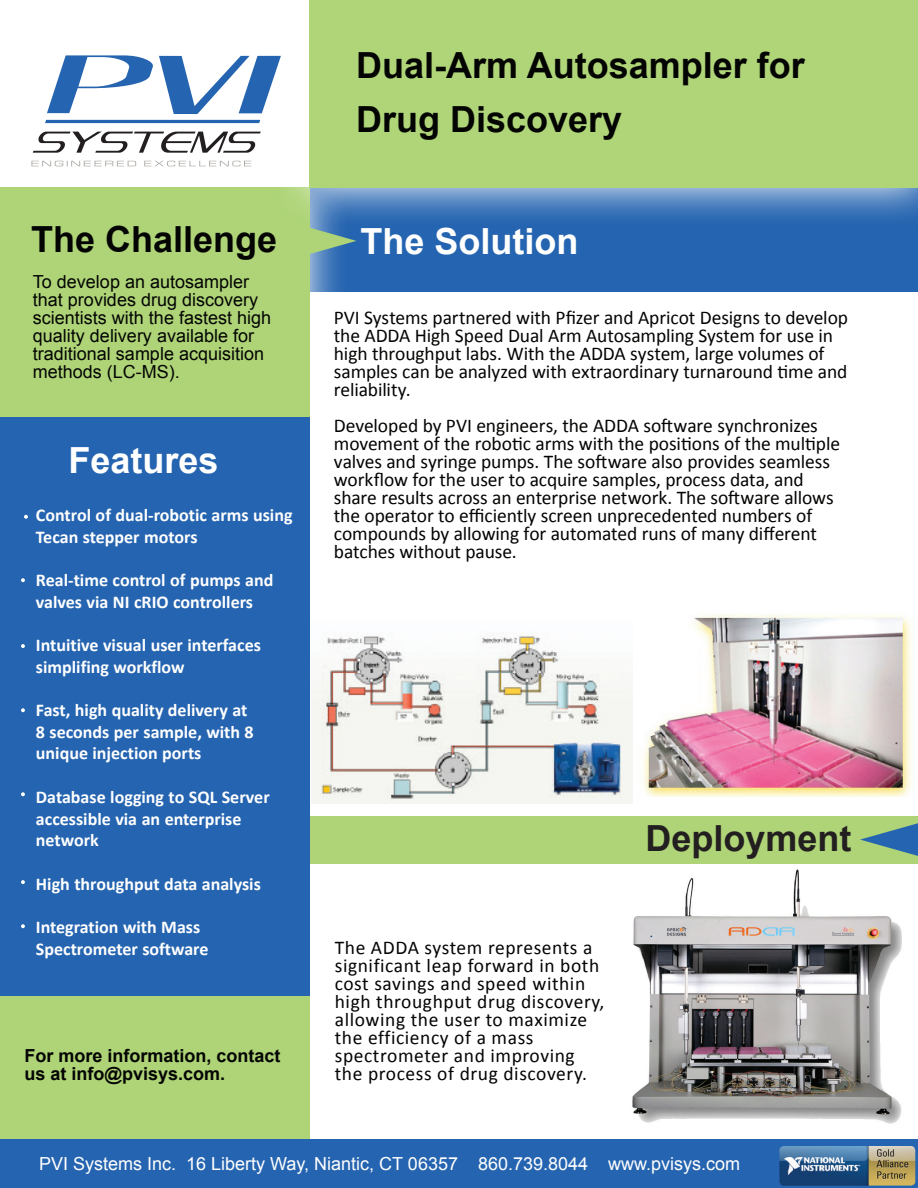
<style>
.page{position:relative;width:918px;height:1188px;background:#fff}
.page>*{position:absolute;margin:0;border:0;box-sizing:border-box;transform-origin:0 0}
.t1{font:700 36px/54px "Arial";color:#040503}
.t2{font:700 36px "Arial";color:#fff}
.t3{font:700 36px "Arial";color:#231f20}
.t4{font:19.5px/18px "Calibri";letter-spacing:-.005em;color:#040503}
.t5{font:19.5px/18px "Calibri";letter-spacing:.03em;color:#040503}
.t6{font:700 18px/21.8px "Calibri";color:#fff}
.t7{font:18px/18px "Arial";color:#040503}
.t8{font:18px "Arial";color:#fff}
.t9{font:700 18px/18px "Arial";color:#040503}
</style>
<div class="page">
<div style="left:307px;top:816px;width:611px;height:48px;background:#aed477"></div>
<div style="left:0;top:995px;width:309px;height:145px;background:#aed477"></div>
<div style="left:0;top:1140px;width:918px;height:48px;background:#2564b0"></div>
<div style="left:309px;top:188px;width:609px;height:104px;background:#2564b0"></div>
<div style="left:0;top:148px;width:349px;height:309px;background:#fff"></div>
<div style="left:0;top:188px;width:309px;height:229px;background:#aed477"></div>
<svg style="left:309px;top:228px;width:47px;height:32px;background:#6a9b9b"></svg>
<svg style="left:270px;top:187px;width:648px;height:41px"></svg>
<div style="left:309px;top:0;width:609px;height:188px;background:#afd578"></div>
<svg style="left:47px;top:55px;width:234px;height:59px"></svg>
<svg style="left:45px;top:120px;width:215px;height:3px"></svg>
<svg style="left:33px;top:132px;width:228px;height:21px"></svg>
<svg style="left:31px;top:161px;width:105px;height:5px"></svg>
<svg style="left:144px;top:161px;width:107px;height:5px"></svg>
<img style="left:779px;top:1146px;width:136px;height:40px">
<div style="left:0;top:417px;width:309px;height:578px;background:#2564b0"></div>
<svg style="left:24px;top:515px;width:4px;height:4px"></svg>
<svg style="left:21px;top:578px;width:4px;height:4px"></svg>
<svg style="left:21px;top:880px;width:4px;height:4px"></svg>
<svg style="left:21px;top:708px;width:4px;height:4px"></svg>
<svg style="left:21px;top:792px;width:4px;height:4px"></svg>
<svg style="left:21px;top:924px;width:4px;height:4px"></svg>
<svg style="left:21px;top:644px;width:4px;height:4px"></svg>
<svg style="left:860px;top:823px;width:58px;height:33px"></svg>
<img style="left:632px;top:869px;width:270px;height:255px">
<img style="left:632px;top:614px;width:280px;height:182px">
<img style="left:311px;top:632px;width:321px;height:172px">
<h1 class="t1" style="left:356px;top:40px;width:450px">Dual-Arm Autosampler for<br>Drug Discovery</h1>
<h1 class="t1" style="left:31px;top:214px;width:248px">The Challenge</h1>
<h1 class="t2" style="left:361px;top:217px;width:220px">The Solution</h1>
<p class="t7" style="left:33px;top:273px;width:240px">To develop an autosampler that provides drug discovery scientists with the fastest high quality delivery available for traditional sample acquisition methods (LC-MS).</p>
<h1 class="t2" style="left:68px;top:436px;width:152px">Features</h1>
<p class="t6" style="left:36px;top:504px;width:258px">Control of dual-robotic arms using<br>Tecan stepper motors</p>
<p class="t6" style="left:36px;top:569px;width:239px">Real-time control of pumps and valves via NI cRIO controllers</p>
<p class="t6" style="left:36px;top:634px;width:226px">Intuitive visual user interfaces simplifing workflow</p>
<p class="t6" style="left:36px;top:699px;width:219px">Fast, high quality delivery at<br>8 seconds per sample, with 8 unique injection ports</p>
<p class="t6" style="left:36px;top:786px;width:235px">Database logging to SQL Server accessible via an enterprise network</p>
<p class="t6" style="left:36px;top:873px;width:226px">High throughput data analysis</p>
<p class="t6" style="left:36px;top:916px;width:174px">Integration with Mass<br>Spectrometer software</p>
<p class="t9" style="left:25px;top:1047px;width:258px">For more information, contact us at info@pvisys.com.</p>
<p class="t4" style="left:334px;top:309px;width:516px">PVI Systems partnered with Pfizer and Apricot Designs to develop the ADDA High Speed Dual Arm Autosampling System for use in high throughput labs. With the ADDA system, large volumes of samples can be analyzed with extraordinary turnaround time and reliability.</p>
<p class="t4" style="left:334px;top:417px;width:508px">Developed by PVI engineers, the ADDA software synchronizes movement of the robotic arms with the positions of the multiple valves and syringe pumps. The software also provides seamless workflow for the user to acquire samples, process data, and share results across an enterprise network. The software allows the operator to efficiently screen unprecedented numbers of compounds by allowing for automated runs of many different batches without pause.</p>
<p class="t5" style="left:335px;top:939px;width:271px">The ADDA system represents a significant leap forward in both cost savings and speed within high throughput drug discovery, allowing the user to maximize the efficiency of a mass spectrometer and improving the process of drug discovery.</p>
<h1 class="t3" style="left:645px;top:815px;width:208px">Deployment</h1>
<p class="t8" style="left:39px;top:1152px;width:702px">PVI Systems Inc. 16 Liberty Way, Niantic, CT 06357 860.739.8044 www.pvisys.com</p>
</div>
